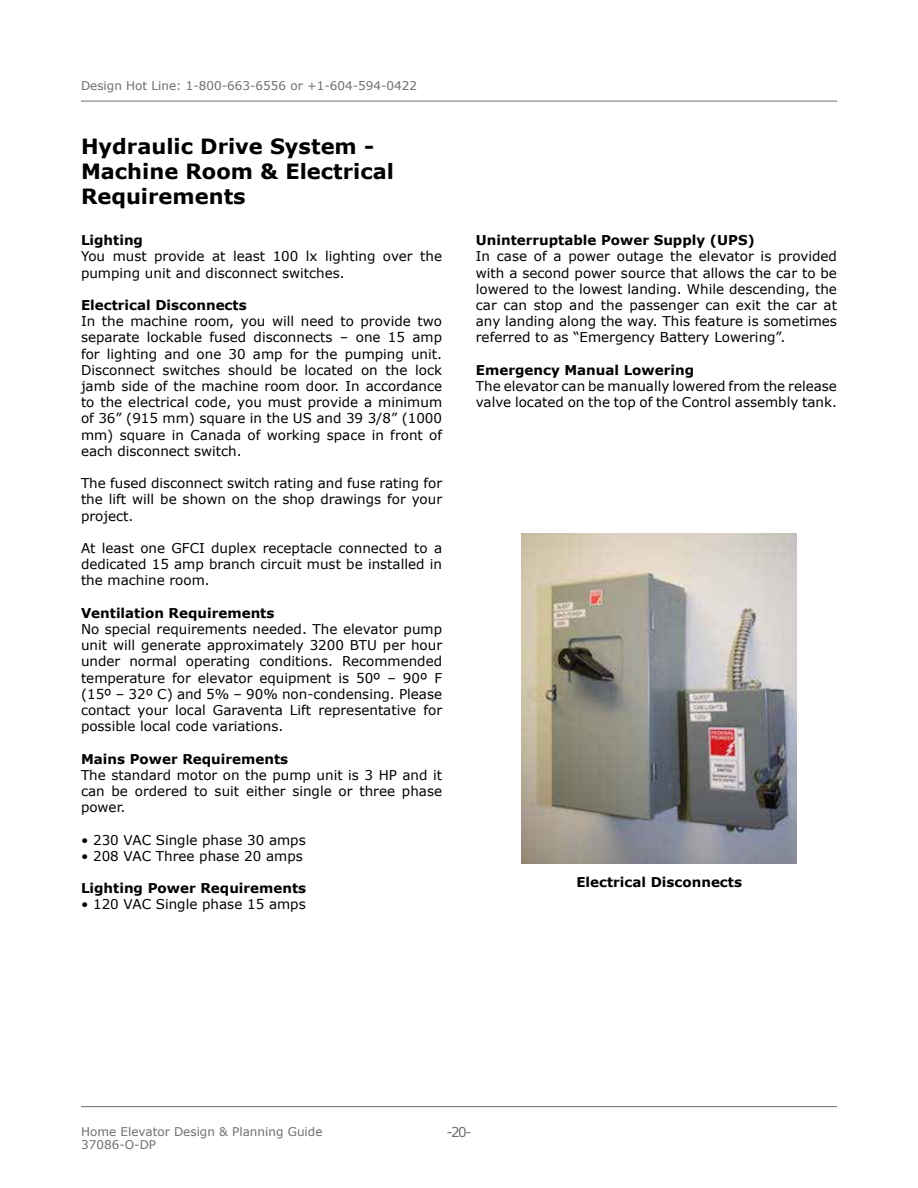
<style>
.page{position:relative;width:918px;height:1188px;background:#fff}
.page>*{position:absolute;margin:0;border:0;box-sizing:border-box;transform-origin:0 0}
.t1{font:700 21px/25.2px "Verdana";color:#000}
.t2{font:13.5px/16.2px "Verdana";color:#000;text-align:justify}
.t3{font:700 13.5px "Verdana";color:#000}
.t4{font:13.5px "Verdana";color:#6d6e71}
.t5{font:12px/13.2px "Verdana";color:#6d6e71}
</style>
<div class="page">
<img style="left:522px;top:533px;width:274px;height:331px">
<hr style="left:81px;top:1106px;width:756px;height:1px;background:#6d6e71">
<hr style="left:81px;top:101px;width:756px;height:1px;background:#6d6e71">
<p class="t5" style="left:81px;top:79px;width:338px">Design Hot Line: 1-800-663-6556 or +1-604-594-0422</p>
<h1 class="t1" style="left:81px;top:133px;width:315px">Hydraulic Drive System -<br>Machine Room &amp; Electrical<br>Requirements</h1>
<p class="t3" style="left:81px;top:231px;width:64px">Lighting</p>
<p class="t2" style="left:81px;top:248px;width:363px">You must provide at least 100 lx lighting over the pumping unit and disconnect switches.</p>
<p class="t3" style="left:81px;top:296px;width:167px">Electrical Disconnects</p>
<p class="t2" style="left:81px;top:313px;width:363px">In the machine room, you will need to provide two separate lockable fused disconnects – one 15 amp for lighting and one 30 amp for the pumping unit.<br>Disconnect switches should be located on the lock jamb side of the machine room door. In accordance to the electrical code, you must provide a minimum of 36” (915 mm) square in the US and 39 3/8” (1000 mm) square in Canada of working space in front of each disconnect switch.</p>
<p class="t2" style="left:81px;top:475px;width:363px">The fused disconnect switch rating and fuse rating for the lift will be shown on the shop drawings for your project.</p>
<p class="t2" style="left:81px;top:540px;width:363px">At least one GFCI duplex receptacle connected to a dedicated 15 amp branch circuit must be installed in the machine room.</p>
<p class="t3" style="left:81px;top:603px;width:195px">Ventilation Requirements</p>
<p class="t2" style="left:81px;top:621px;width:363px">No special requirements needed. The elevator pump unit will generate approximately 3200 BTU per hour under normal operating conditions. Recommended temperature for elevator equipment is 50º – 90º F (15º – 32º C) and 5% – 90% non-condensing. Please contact your local Garaventa Lift representative for possible local code variations.</p>
<p class="t3" style="left:81px;top:749px;width:209px">Mains Power Requirements</p>
<p class="t2" style="left:81px;top:767px;width:363px">The standard motor on the pump unit is 3 HP and it can be ordered to suit either single or three phase power.</p>
<p class="t2" style="left:81px;top:831px;width:226px">• 230 VAC Single phase 30 amps</p>
<p class="t2" style="left:81px;top:848px;width:223px">• 208 VAC Three phase 20 amps</p>
<p class="t3" style="left:81px;top:879px;width:227px">Lighting Power Requirements</p>
<p class="t2" style="left:81px;top:896px;width:226px">• 120 VAC Single phase 15 amps</p>
<p class="t3" style="left:476px;top:231px;width:281px">Uninterruptable Power Supply (UPS)</p>
<p class="t2" style="left:476px;top:248px;width:363px">In case of a power outage the elevator is provided with a second power source that allows the car to be lowered to the lowest landing. While descending, the car can stop and the passenger can exit the car at any landing along the way. This feature is sometimes referred to as “Emergency Battery Lowering”.</p>
<p class="t3" style="left:476px;top:360px;width:220px">Emergency Manual Lowering</p>
<p class="t2" style="left:476px;top:378px;width:363px">The elevator can be manually lowered from the release valve located on the top of the Control assembly tank.</p>
<p class="t3" style="left:576px;top:872px;width:167px">Electrical Disconnects</p>
<p class="t5" style="left:81px;top:1125px;width:243px">Home Elevator Design &amp; Planning Guide<br>37086-O-DP</p>
<p class="t4" style="left:446px;top:1123px;width:27px">-20-</p>
</div>
